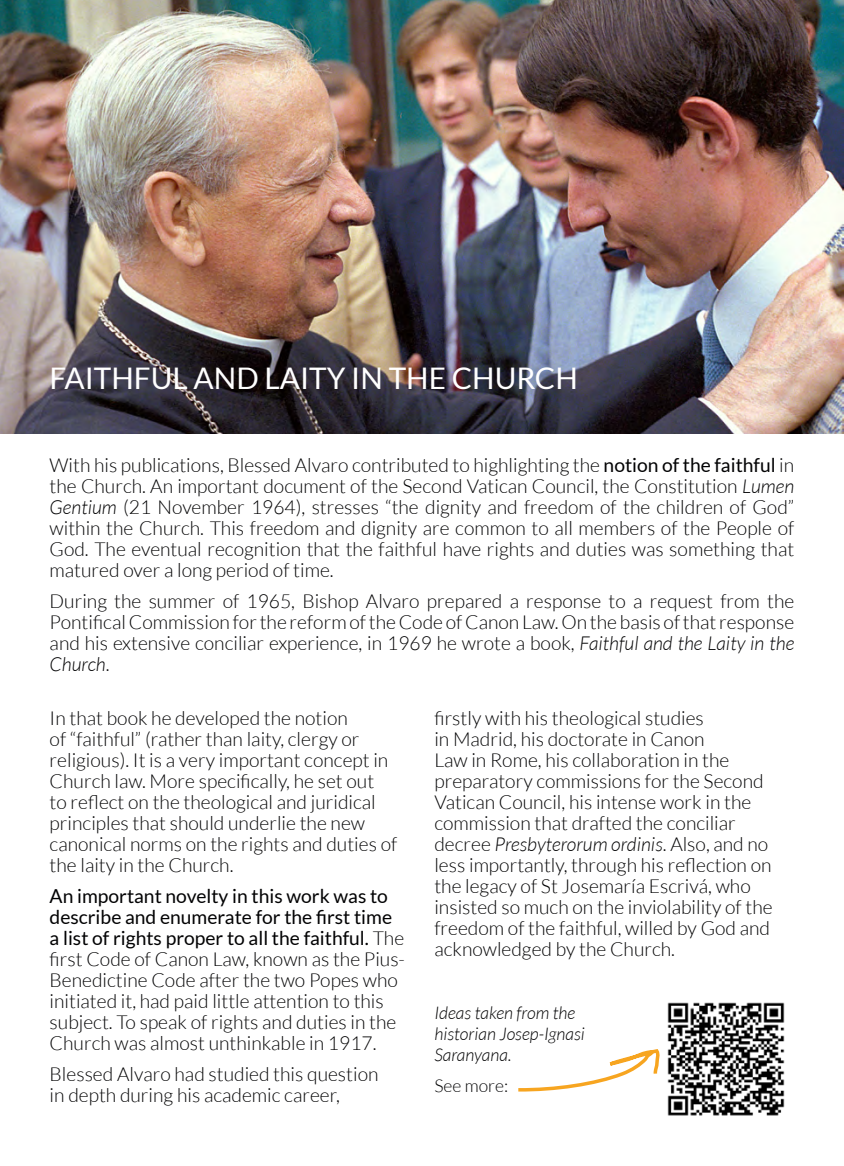
<style>
.page{position:relative;width:844px;height:1166px;background:#fff}
.page>*{position:absolute;margin:0;border:0;box-sizing:border-box;transform-origin:0 0}
.t1{font:29.75px "Lato";color:#fff}
.t2{font:300 19.25px/21px "Lato";color:#020203}
.t3{font:italic 300 17.5px/21px "Lato";color:#030304}
.t4{font:300 17.5px "Lato";color:#030304}
.s1{font-weight:400}
.s2{font-style:italic}
</style>
<div class="page">
<img style="left:0;top:0;width:843px;height:434px">
<img style="left:667px;top:1002px;width:118px;height:114px">
<svg style="left:518px;top:1049px;width:142px;height:43px"></svg>
<h1 class="t1" style="left:50px;top:362px;width:529px">FAITHFUL AND LAITY IN THE CHURCH</h1>
<p class="t2" style="left:50px;top:455px;width:746px;text-align:justify">With his publications, Blessed Alvaro contributed to highlighting the <span class="s1">notion of the faithful</span> in the Church. An important document of the Second Vatican Council, the Constitution <span class="s2">Lumen Gentium</span> (21 November 1964), stresses “the dignity and freedom of the children of God” within the Church. This freedom and dignity are common to all members of the People of God. The eventual recognition that the faithful have rights and duties was something that matured over a long period of time.</p>
<p class="t2" style="left:50px;top:591px;width:746px;text-align:justify">During the summer of 1965, Bishop Alvaro prepared a response to a request from the Pontifical Commission for the reform of the Code of Canon Law. On the basis of that response and his extensive conciliar experience, in 1969 he wrote a book, <span class="s2">Faithful and the Laity in the Church</span>.</p>
<p class="t2" style="left:50px;top:707px;width:349px">In that book he developed the notion<br>of “faithful” (rather than laity, clergy or religious). It is a very important concept in Church law. More specifically, he set out<br>to reflect on the theological and juridical principles that should underlie the new canonical norms on the rights and duties of the laity in the Church.</p>
<p class="t2" style="left:50px;top:885px;width:357px"><span class="s1">An important novelty in this work was to describe and enumerate for the first time a list of rights proper to all the faithful.</span> The first Code of Canon Law, known as the Pius-Benedictine Code after the two Popes who initiated it, had paid little attention to this subject. To speak of rights and duties in the Church was almost unthinkable in 1917.</p>
<p class="t2" style="left:50px;top:1063px;width:330px">Blessed Alvaro had studied this question in depth during his academic career,</p>
<p class="t2" style="left:434px;top:707px;width:340px">firstly with his theological studies<br>in Madrid, his doctorate in Canon<br>Law in Rome, his collaboration in the preparatory commissions for the Second Vatican Council, his intense work in the commission that drafted the conciliar decree <span class="s2">Presbyterorum ordinis</span>. Also, and no less importantly, through his reflection on the legacy of St Josemaría Escrivá, who insisted so much on the inviolability of the freedom of the faithful, willed by God and acknowledged by the Church.</p>
<p class="t3" style="left:434px;top:1002px;width:152px">Ideas taken from the historian Josep-Ignasi<br>Saranyana.</p>
<p class="t4" style="left:434px;top:1076px;width:75px">See more:</p>
</div>
